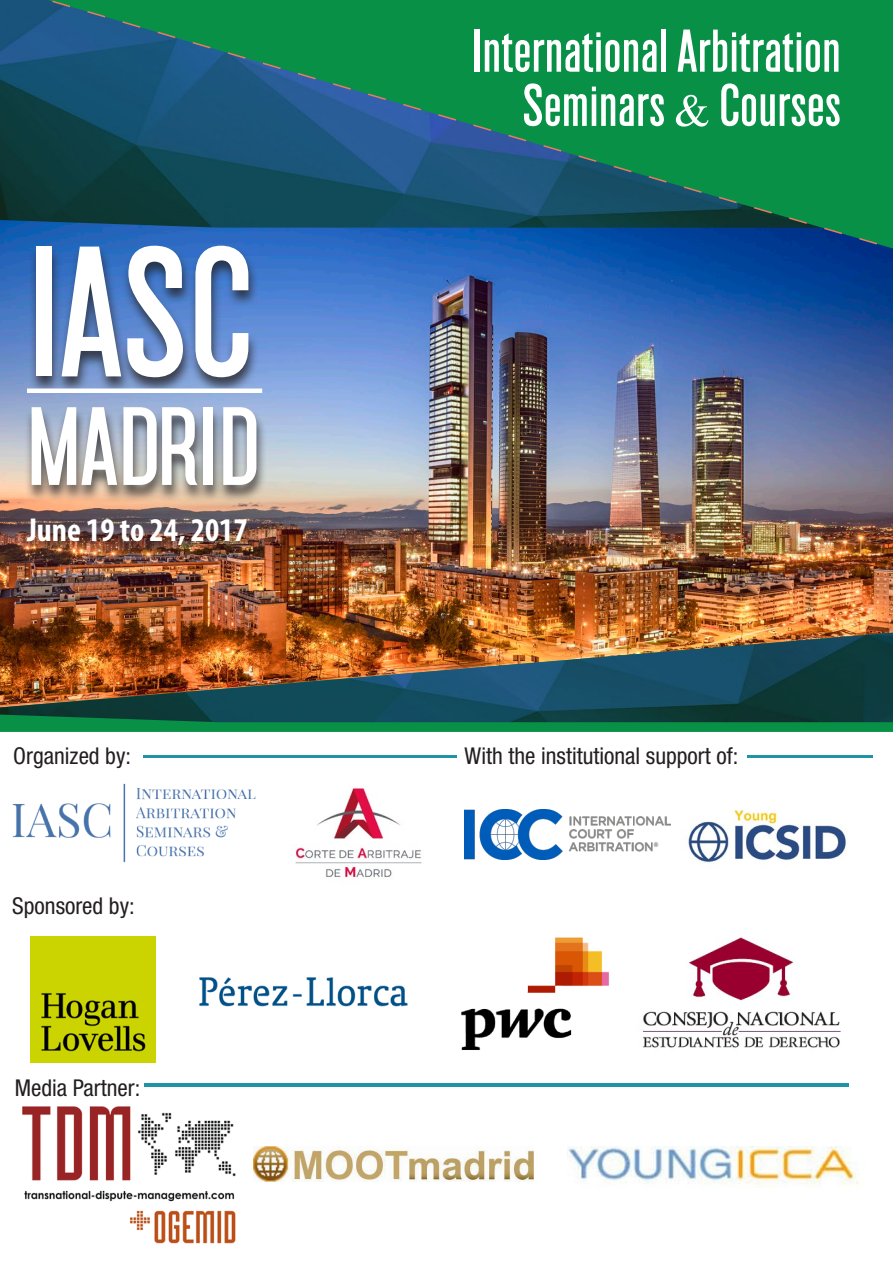
<style>
.page{position:relative;width:893px;height:1263px;background:#fff}
.page>*{position:absolute;margin:0;border:0;box-sizing:border-box;transform-origin:0 0}
.t1{font:175.35px "Americana";color:#fff}
.t2{font:105px "Americana";color:#fff}
.t3{font:57px/54.2px "Americana";color:#fff;text-align:right}
.t4{font:700 condensed 33.3px "Myriad Pro";color:#fff}
.t5{font:condensed 23.25px "Helvetica Neue";color:#231f20}
.s1{font-family:"Aparajita"}
</style>
<div class="page">
<img style="left:0;top:254px;width:893px;height:379px">
<hr style="left:143px;top:755px;width:314px;height:3px;background:#2093a6">
<hr style="left:144px;top:1084px;width:705px;height:3px;background:#2093a6">
<svg style="left:0;top:0;width:893px;height:254px;background:#106d60"></svg>
<div style="left:24px;top:245px;width:243px;height:257px;background:#231f20;opacity:.75"></div>
<svg style="left:0;top:722px;width:893px;height:10px;background:#098f47"></svg>
<img style="left:0;top:633px;width:893px;height:89px">
<img style="left:12px;top:783px;width:244px;height:80px">
<div style="left:27px;top:388px;width:235px;height:5px;background:#fff"></div>
<img style="left:295px;top:788px;width:127px;height:90px">
<img style="left:465px;top:810px;width:205px;height:49px">
<img style="left:688px;top:809px;width:158px;height:53px">
<img style="left:30px;top:936px;width:125px;height:126px">
<img style="left:199px;top:977px;width:209px;height:30px">
<img style="left:461px;top:937px;width:148px;height:113px">
<img style="left:643px;top:937px;width:198px;height:111px">
<img style="left:22px;top:1106px;width:214px;height:138px">
<img style="left:253px;top:1146px;width:280px;height:35px">
<img style="left:567px;top:1146px;width:291px;height:41px">
<hr style="left:747px;top:755px;width:125px;height:3px;background:#2093a6">
<h1 class="t1" style="left:27px;top:212px;width:227px">IASC</h1>
<h2 class="t2" style="left:27px;top:386px;width:235px">MADRID</h2>
<h3 class="t4" style="left:27px;top:509px;width:222px">June 19 to 24, 2017</h3>
<p class="t5" style="left:13px;top:742px;width:119px">Organized by:</p>
<p class="t5" style="left:12px;top:892px;width:124px">Sponsored by:</p>
<p class="t5" style="left:15px;top:1074px;width:127px">Media Partner:</p>
<h3 class="t3" style="left:471px;top:23px;width:371px">International Arbitration<br>Seminars <span class="s1">&amp;</span> Courses</h3>
<p class="t5" style="left:465px;top:742px;width:275px">With the institutional support of:</p>
</div>
